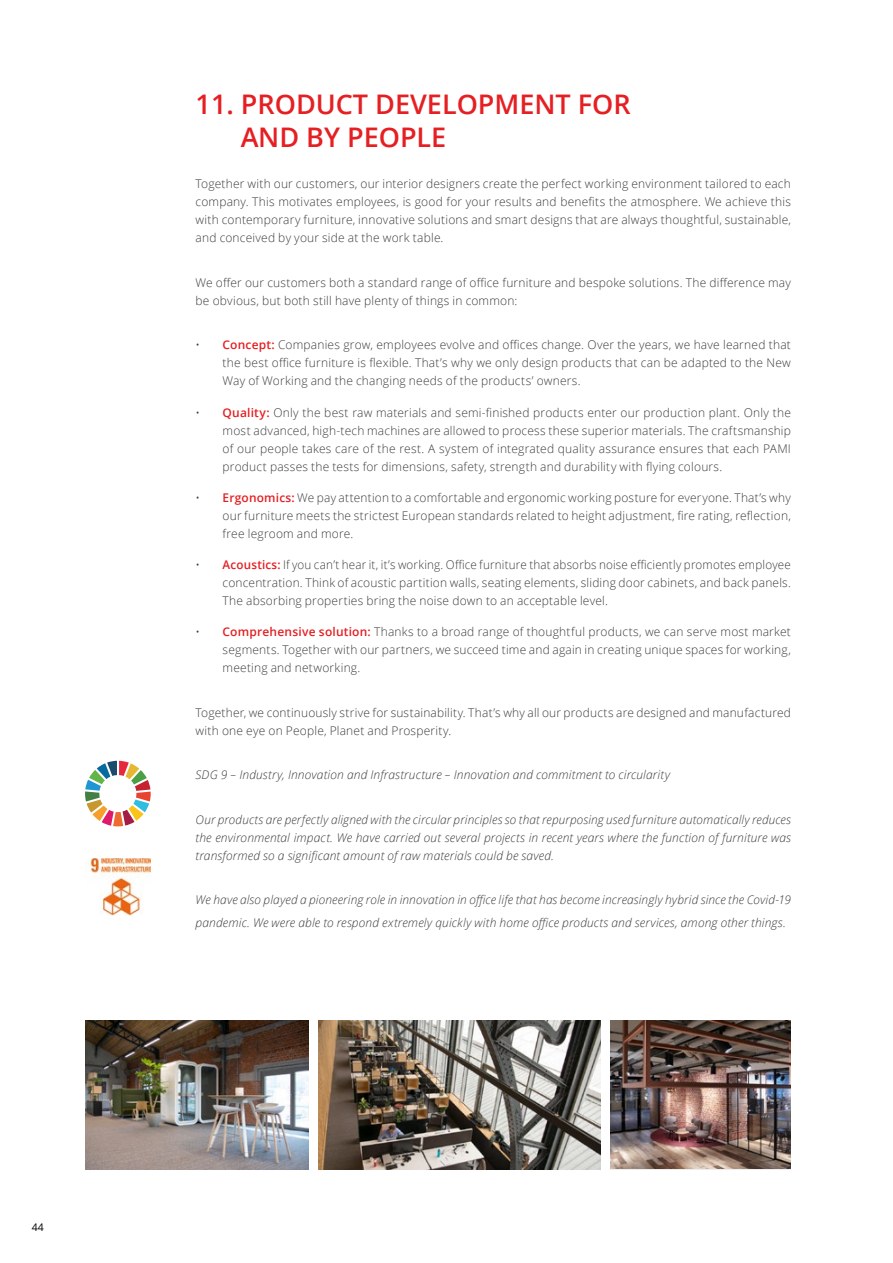
<style>
.page{position:relative;width:893px;height:1263px;background:#fff}
.page>*{position:absolute;margin:0;border:0;box-sizing:border-box;transform-origin:0 0}
.t1{font:600 27px/33px "Open Sans";color:#e51f22}
.t2{font:300 12px/18px "Open Sans";letter-spacing:.015em;color:#3c3c3b;text-align:justify}
.t3{font:italic 300 12px/18px "Open Sans";letter-spacing:.01em;color:#3c3c3b;text-align:justify}
.t4{font:10.5px "Open Sans";color:#000}
.s1{font-weight:600;color:#e51f22}
</style>
<div class="page">
<img style="left:85px;top:1020px;width:223px;height:149px">
<img style="left:319px;top:1020px;width:281px;height:149px">
<img style="left:611px;top:1020px;width:180px;height:148px">
<svg style="left:85px;top:761px;width:66px;height:65px"></svg>
<img style="left:85px;top:858px;width:66px;height:58px">
<p class="t4" style="left:32px;top:1220px;width:14px">44</p>
<h1 class="t1" style="left:241px;top:87px;width:391px;text-indent:-45px">11. PRODUCT DEVELOPMENT FOR<br>AND BY PEOPLE</h1>
<p class="t2" style="left:196px;top:175px;width:597px">Together with our customers, our interior designers create the perfect working environment tailored to each company. This motivates employees, is good for your results and benefits the atmosphere. We achieve this with contemporary furniture, innovative solutions and smart designs that are always thoughtful, sustainable, and conceived by your side at the work table.</p>
<p class="t2" style="left:196px;top:273px;width:597px">We offer our customers both a standard range of office furniture and bespoke solutions. The difference may be obvious, but both still have plenty of things in common:</p>
<p class="t2" style="left:223px;top:336px;width:570px;text-indent:-27px">• <span class="s1">Concept:</span> Companies grow, employees evolve and offices change. Over the years, we have learned that the best office furniture is flexible. That’s why we only design products that can be adapted to the New Way of Working and the changing needs of the products’ owners.</p>
<p class="t2" style="left:223px;top:403px;width:570px;text-indent:-27px">• <span class="s1">Quality:</span> Only the best raw materials and semi-finished products enter our production plant. Only the most advanced, high-tech machines are allowed to process these superior materials. The craftsmanship of our people takes care of the rest. A system of integrated quality assurance ensures that each PAMI product passes the tests for dimensions, safety, strength and durability with flying colours.</p>
<p class="t2" style="left:223px;top:488px;width:570px;text-indent:-27px">• <span class="s1">Ergonomics:</span> We pay attention to a comfortable and ergonomic working posture for everyone. That’s why our furniture meets the strictest European standards related to height adjustment, fire rating, reflection, free legroom and more.</p>
<p class="t2" style="left:223px;top:555px;width:570px;text-indent:-27px">• <span class="s1">Acoustics:</span> If you can’t hear it, it’s working. Office furniture that absorbs noise efficiently promotes employee concentration. Think of acoustic partition walls, seating elements, sliding door cabinets, and back panels.<br>The absorbing properties bring the noise down to an acceptable level.</p>
<p class="t2" style="left:223px;top:623px;width:570px;text-indent:-27px">• <span class="s1">Comprehensive solution:</span> Thanks to a broad range of thoughtful products, we can serve most market segments. Together with our partners, we succeed time and again in creating unique spaces for working, meeting and networking.</p>
<p class="t2" style="left:196px;top:703px;width:597px">Together, we continuously strive for sustainability. That’s why all our products are designed and manufactured with one eye on People, Planet and Prosperity.</p>
<p class="t3" style="left:196px;top:766px;width:476px">SDG 9 – Industry, Innovation and Infrastructure – Innovation and commitment to circularity</p>
<p class="t3" style="left:196px;top:810px;width:597px">Our products are perfectly aligned with the circular principles so that repurposing used furniture automatically reduces the environmental impact. We have carried out several projects in recent years where the function of furniture was transformed so a significant amount of raw materials could be saved.</p>
<p class="t3" style="left:196px;top:888px;width:597px;line-height:22.2px">We have also played a pioneering role in innovation in office life that has become increasingly hybrid since the Covid-19 pandemic. We were able to respond extremely quickly with home office products and services, among other things.</p>
</div>
